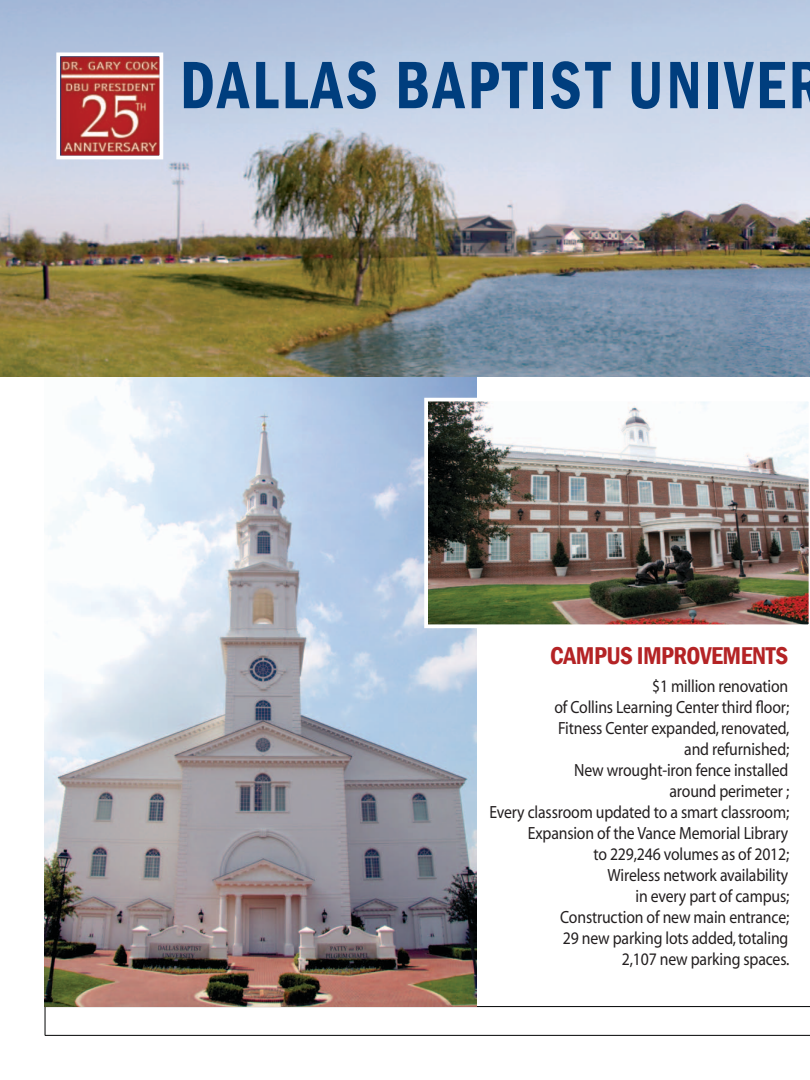
<style>
.page{position:relative;width:810px;height:1080px;background:#fff}
.page>*{position:absolute;margin:0;border:0;box-sizing:border-box;transform-origin:0 0}
.t1{font:600 condensed 69.38px "Franklin Gothic";letter-spacing:.05em;color:#003e7e;scale:.89 1}
.t2{font:600 condensed 25px "Franklin Gothic";letter-spacing:-.02em;color:#b42325}
.t3{font:17.62px/21px "Myriad";letter-spacing:-.01em;color:#231f20;text-align:right;scale:.89 1}
</style>
<div class="page">
<hr style="left:45px;top:357px;width:1px;height:679px;background:#020304">
<hr style="left:45px;top:1035px;width:765px;height:1px;background:#020304">
<hr style="left:45px;top:1006px;width:765px;height:1px;background:#020304">
<img style="left:45px;top:377px;width:432px;height:630px">
<img style="left:0;top:0;width:810px;height:377px">
<svg style="left:54px;top:51px;width:111px;height:110px;background:#bc6665"></svg>
<img style="left:789px;top:1006px;width:21px;height:2px">
<img style="left:424px;top:398px;width:385px;height:230px">
<h1 class="t1" style="left:180px;top:39px;width:723px">DALLAS BAPTIST UNIVER</h1>
<h2 class="t2" style="left:550px;top:639px;width:240px">CAMPUS IMPROVEMENTS</h2>
<p class="t3" style="left:489px;top:676px;width:339px">$1 million renovation<br>of Collins Learning Center third floor;<br>Fitness Center expanded, renovated,<br>and refurnished;<br>New wrought-iron fence installed<br>around perimeter ;<br>Every classroom updated to a smart classroom;<br>Expansion of the Vance Memorial Library<br>to 229,246 volumes as of 2012;<br>Wireless network availability<br>in every part of campus;<br>Construction of new main entrance;<br>29 new parking lots added, totaling<br>2,107 new parking spaces.</p>
</div>
